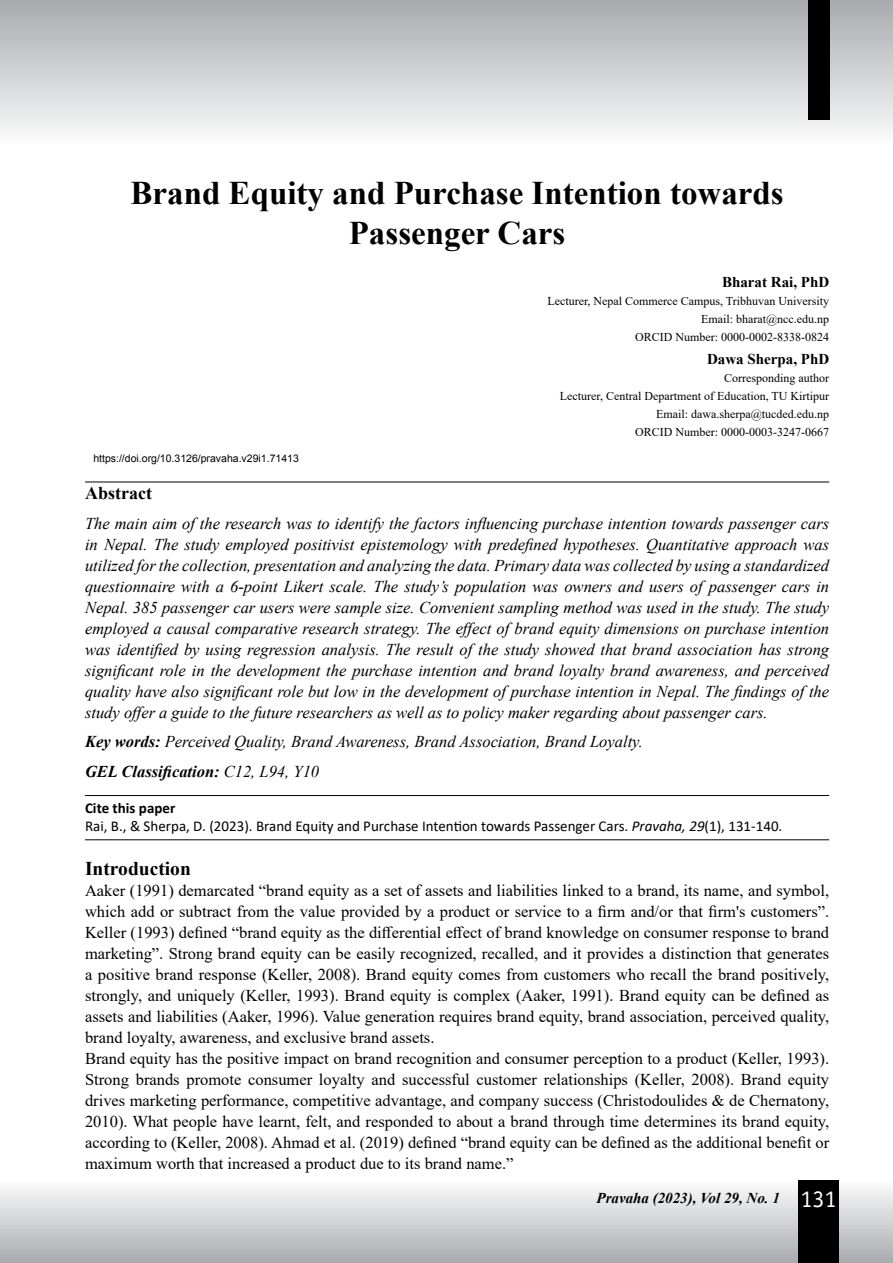
<style>
.page{position:relative;width:893px;height:1263px;background:#fff}
.page>*{position:absolute;margin:0;border:0;box-sizing:border-box;transform-origin:0 0}
.t1{font:700 33px/39.6px "Times New Roman";color:#000;text-align:center}
.t2{font:700 19.5px "Times New Roman";color:#000}
.t3{font:700 18px "Times New Roman";color:#000}
.t4{font:16.5px/21px "Times New Roman";color:#000}
.t5{font:italic 16.5px/21px "Times New Roman";color:#000;text-align:justify}
.t6{font:15px/18px "Calibri";color:#000}
.t7{font:italic 700 15px "Times New Roman";color:#000}
.t8{font:700 15px "Times New Roman";color:#000}
.t9{font:12px/18px "Times New Roman";color:#000;text-align:right}
.t10{font:10.5px "Arial";color:#000}
.s1{font-weight:700}
.s2{font-style:italic}
.s3{font-family:"Officina Sans Std";font-weight:400;font-style:normal;font-size:24px;color:#fff}
</style>
<div class="page">
<div style="left:0;top:0;width:893px;height:145px;background:linear-gradient(to bottom,#a7aaac,#fcfcfc)"></div>
<div style="left:0;top:1180px;width:893px;height:83px;background:linear-gradient(to bottom,#fcfcfd,#a8abad)"></div>
<div style="left:808px;top:0;width:21px;height:120px;background:#000"></div>
<div style="left:798px;top:1180px;width:41px;height:83px;background:#000"></div>
<hr style="left:85px;top:482px;width:744px;height:1px;background:#000">
<hr style="left:85px;top:795px;width:744px;height:1px;background:#000">
<hr style="left:85px;top:839px;width:744px;height:1px;background:#000">
<h1 class="t1" style="left:131px;top:172px;width:655px">Brand Equity and Purchase Intention towards<br>Passenger Cars</h1>
<p class="t8" style="left:722px;top:271px;width:109px">Bharat Rai, PhD</p>
<p class="t9" style="left:547px;top:292px;width:283px">Lecturer, Nepal Commerce Campus, Tribhuvan University<br>Email: bharat@ncc.edu.np<br>ORCID Number: 0000-0002-8338-0824</p>
<p class="t8" style="left:707px;top:348px;width:124px">Dawa Sherpa, PhD</p>
<p class="t9" style="left:560px;top:368px;width:271px">Corresponding author<br>Lecturer, Central Department of Education, TU Kirtipur Email: dawa.sherpa@tucded.edu.np<br>ORCID Number: 0000-0003-3247-0667</p>
<p class="t10" style="left:93px;top:452px;width:207px">https://doi.org/10.3126/pravaha.v29i1.71413</p>
<p class="t3" style="left:85px;top:480px;width:68px">Abstract</p>
<p class="t5" style="left:85px;top:512px;width:746px">The main aim of the research was to identify the factors influencing purchase intention towards passenger cars in Nepal. The study employed positivist epistemology with predefined hypotheses. Quantitative approach was utilized for the collection, presentation and analyzing the data. Primary data was collected by using a standardized questionnaire with a 6-point Likert scale. The study’s population was owners and users of passenger cars in Nepal. 385 passenger car users were sample size. Convenient sampling method was used in the study. The study employed a causal comparative research strategy. The effect of brand equity dimensions on purchase intention was identified by using regression analysis. The result of the study showed that brand association has strong significant role in the development the purchase intention and brand loyalty brand awareness, and perceived quality have also significant role but low in the development of purchase intention in Nepal. The findings of the study offer a guide to the future researchers as well as to policy maker regarding about passenger cars.</p>
<p class="t5" style="left:85px;top:727px;width:559px;line-height:29.5px"><span class="s1">Key words:</span> Perceived Quality, Brand Awareness, Brand Association, Brand Loyalty.<br><span class="s1">GEL Classification:</span> C12, L94, Y10</p>
<p class="t6" style="left:85px;top:798px;width:699px"><span class="s1">Cite this paper<br></span>Rai, B., &amp; Sherpa, D. (2023). Brand Equity and Purchase Intention towards Passenger Cars. <span class="s2">Pravaha, 29</span>(1), 131-140.</p>
<p class="t2" style="left:85px;top:855px;width:107px">Introduction</p>
<p class="t4" style="left:85px;top:880px;width:746px">Aaker (1991) demarcated “brand equity as a set of assets and liabilities linked to a brand, its name, and symbol, which add or subtract from the value provided by a product or service to a firm and/or that firm's customers”.<br>Keller (1993) defined “brand equity as the differential effect of brand knowledge on consumer response to brand marketing”. Strong brand equity can be easily recognized, recalled, and it provides a distinction that generates a positive brand response (Keller, 2008). Brand equity comes from customers who recall the brand positively, strongly, and uniquely (Keller, 1993). Brand equity is complex (Aaker, 1991). Brand equity can be defined as assets and liabilities (Aaker, 1996). Value generation requires brand equity, brand association, perceived quality, brand loyalty, awareness, and exclusive brand assets.<br>Brand equity has the positive impact on brand recognition and consumer perception to a product (Keller, 1993).<br>Strong brands promote consumer loyalty and successful customer relationships (Keller, 2008). Brand equity drives marketing performance, competitive advantage, and company success (Christodoulides &amp; de Chernatony, 2010). What people have learnt, felt, and responded to about a brand through time determines its brand equity, according to (Keller, 2008). Ahmad et al. (2019) defined “brand equity can be defined as the additional benefit or maximum worth that increased a product due to its brand name.”</p>
<p class="t7" style="left:596px;top:1187px;width:242px">Pravaha (2023), Vol 29, No. 1 <span class="s3">131</span></p>
</div>
